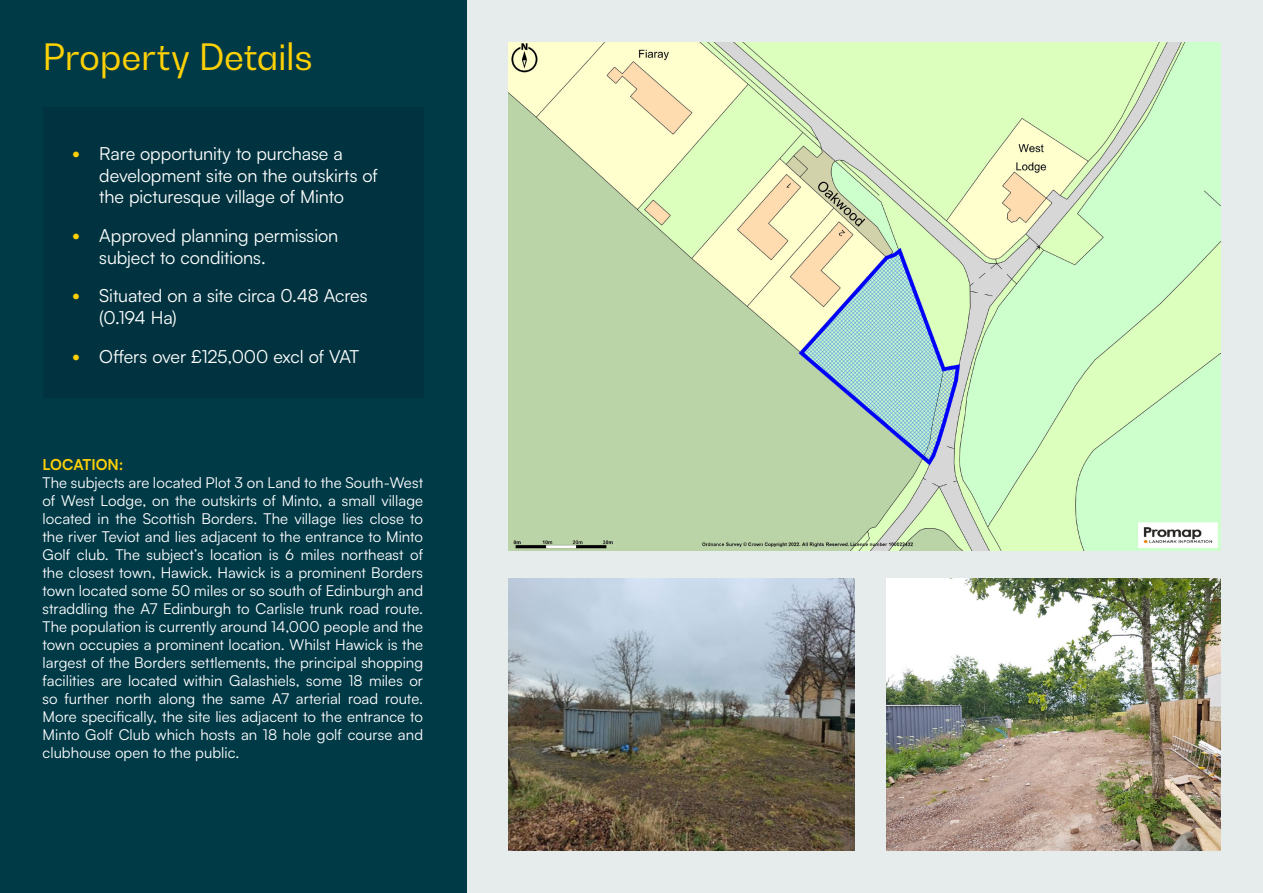
<style>
.page{position:relative;width:1263px;height:893px;background:#fff}
.page>*{position:absolute;margin:0;border:0;box-sizing:border-box;transform-origin:0 0}
.t1{font:36px "Bw Gradual DEMO";letter-spacing:-.01em;color:#fed105}
.t2{font:18px/21.6px "Satoshi";letter-spacing:-.005em;color:#fff}
.Text{font:15px/18px "Satoshi";letter-spacing:.005em;color:#fff;text-align:justify}
.Headings{font:700 15px "Satoshi";letter-spacing:-.005em;color:#fed105}
.s1{font-size:21px;color:#fed105}
</style>
<div class="page">
<div style="left:0;top:0;width:466px;height:893px;background:#003a47"></div>
<div style="left:43px;top:107px;width:380px;height:291px;background:#00333f"></div>
<div style="left:466px;top:0;width:797px;height:893px;background:#e6ebec"></div>
<img style="left:508px;top:43px;width:712px;height:507px">
<img style="left:887px;top:578px;width:333px;height:272px">
<img style="left:508px;top:579px;width:346px;height:271px">
<p class="t1" style="left:43px;top:34px;width:272px">Property Details</p>
<p class="t2" style="left:99px;top:142px;width:280px;text-indent:-27px"><span class="s1">•</span> Rare opportunity to purchase a development site on the outskirts of the picturesque village of Minto</p>
<p class="t2" style="left:99px;top:224px;width:241px;text-indent:-27px"><span class="s1">•</span> Approved planning permission subject to conditions.</p>
<p class="t2" style="left:99px;top:284px;width:270px;text-indent:-27px"><span class="s1">•</span> Situated on a site circa 0.48 Acres (0.194 Ha)</p>
<p class="t2" style="left:72px;top:344px;width:288px"><span class="s1">•</span> Offers over £125,000 excl of VAT</p>
<p class="Headings" style="left:43px;top:454px;width:83px">LOCATION:</p>
<p class="Text" style="left:43px;top:473px;width:382px">The subjects are located Plot 3 on Land to the South-West of West Lodge, on the outskirts of Minto, a small village located in the Scottish Borders. The village lies close to the river Teviot and lies adjacent to the entrance to Minto Golf club. The subject’s location is 6 miles northeast of the closest town, Hawick. Hawick is a prominent Borders town located some 50 miles or so south of Edinburgh and straddling the A7 Edinburgh to Carlisle trunk road route.<br>The population is currently around 14,000 people and the town occupies a prominent location. Whilst Hawick is the largest of the Borders settlements, the principal shopping facilities are located within Galashiels, some 18 miles or so further north along the same A7 arterial road route.<br>More specifically, the site lies adjacent to the entrance to Minto Golf Club which hosts an 18 hole golf course and clubhouse open to the public.</p>
</div>
